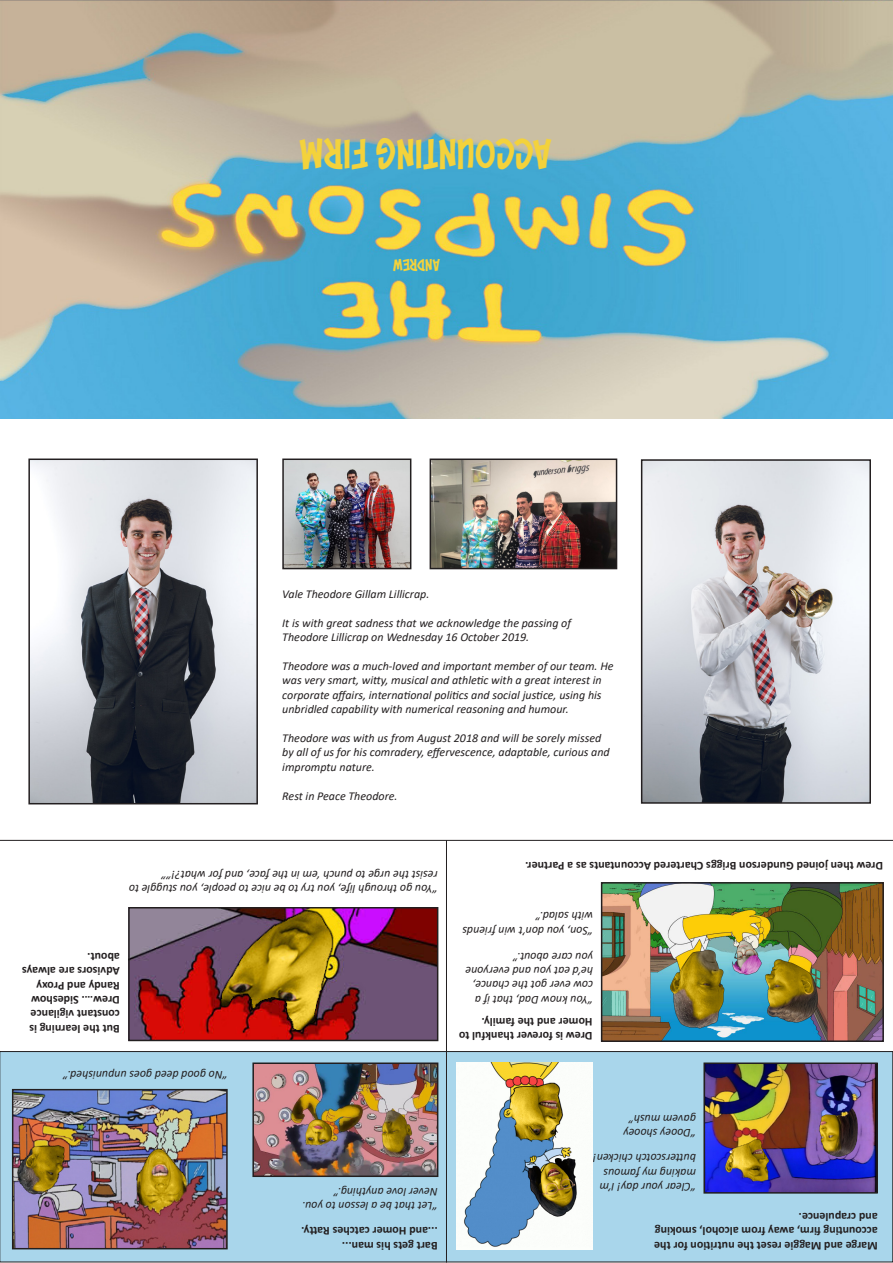
<style>
.page{position:relative;width:893px;height:1263px;background:#fff}
.page>*{position:absolute;margin:0;border:0;box-sizing:border-box;transform-origin:0 0}
.t1{font:45px "Astounder Squared BB";color:#f3d23c}
.t2{font:18px "Astounder Squared BB";letter-spacing:-.01em;color:#f3d23c}
.t3{font:italic 12px/14.4px "Calibri";color:#231f20}
.t4{font:700 12px/14.4px "Calibri";color:#231f20}
</style>
<div class="page">
<div style="left:0;top:1051px;width:893px;height:211px;background:#a9d6eb"></div>
<div style="left:0;top:1051px;width:893px;height:211px;border:1px solid #231f20"></div>
<img style="left:0;top:0;width:892px;height:419px">
<hr style="left:446px;top:840px;width:1px;height:211px;background:#231f20">
<hr style="left:446px;top:1051px;width:1px;height:211px;background:#231f20">
<hr style="left:0;top:840px;width:893px;height:1px;background:#231f20">
<img style="left:644px;top:462px;width:224px;height:339px">
<div style="left:641px;top:459px;width:230px;height:345px;border:2px solid #231f20"></div>
<img style="left:31px;top:461px;width:224px;height:340px">
<div style="left:28px;top:458px;width:230px;height:346px;border:2px solid #231f20"></div>
<img style="left:285px;top:461px;width:123px;height:105px">
<div style="left:282px;top:458px;width:129px;height:111px;border:2px solid #231f20"></div>
<img style="left:706px;top:1065px;width:169px;height:125px">
<div style="left:703px;top:1062px;width:175px;height:131px;border:2px solid #231f20"></div>
<img style="left:456px;top:1062px;width:136px;height:187px">
<img style="left:255px;top:1065px;width:180px;height:109px">
<div style="left:252px;top:1062px;width:186px;height:115px;border:2px solid #231f20"></div>
<img style="left:15px;top:1092px;width:210px;height:154px">
<div style="left:12px;top:1089px;width:216px;height:160px;border:2px solid #231f20"></div>
<img style="left:131px;top:910px;width:304px;height:128px">
<div style="left:128px;top:907px;width:310px;height:134px;border:2px solid #231f20"></div>
<img style="left:433px;top:461px;width:181px;height:105px">
<div style="left:430px;top:458px;width:187px;height:111px;border:2px solid #231f20"></div>
<img style="left:604px;top:885px;width:277px;height:154px">
<div style="left:601px;top:882px;width:283px;height:160px;border:2px solid #231f20"></div>
<p class="t1" style="left:552px;top:179px;width:254px;rotate:-180deg">ACCOUNTING FIRM</p>
<p class="t2" style="left:440px;top:275px;width:48px;rotate:-180deg">ANDREW</p>
<p class="t3" style="left:282px;top:586px;width:149px">Vale Theodore Gillam Lillicrap.</p>
<p class="t3" style="left:282px;top:615px;width:290px">It is with great sadness that we acknowledge the passing of<br>Theodore Lillicrap on Wednesday 16 October 2019.</p>
<p class="t3" style="left:282px;top:658px;width:333px">Theodore was a much-loved and important member of our team. He was very smart, witty, musical and athletic with a great interest in corporate affairs, international politics and social justice, using his unbridled capability with numerical reasoning and humour.</p>
<p class="t3" style="left:282px;top:730px;width:329px">Theodore was with us from August 2018 and will be sorely missed by all of us for his comradery, effervescence, adaptable, curious and impromptu nature.</p>
<p class="t3" style="left:282px;top:788px;width:117px">Rest in Peace Theodore.</p>
<p class="t3" style="left:438px;top:897px;width:310px;rotate:-180deg">“You go through life, you try to be nice to people, you stuggle to resist the urge to punch ‘em in the face, and for what?!””</p>
<p class="t4" style="left:120px;top:1036px;width:99px;rotate:-180deg">But the learning is constant vigilance<br>Drew…. Sideshow<br>Randy and Proxy<br>Advisors are always about.</p>
<p class="t3" style="left:228px;top:1082px;width:166px;rotate:-180deg">“No good deed goes unpunished.”</p>
<p class="t3" style="left:438px;top:1200px;width:105px;rotate:-180deg">Never love anything.”</p>
<p class="t3" style="left:438px;top:1214px;width:137px;rotate:-180deg">“Let that be a lesson to you.</p>
<p class="t4" style="left:438px;top:1238px;width:138px;rotate:-180deg">...and Homer catches Ratty.</p>
<p class="t4" style="left:438px;top:1253px;width:97px;rotate:-180deg">Bart gets his man...</p>
<p class="t4" style="left:883px;top:874px;width:359px;rotate:-180deg">Drew then joined Gunderson Briggs Chartered Accountants as a Partner.</p>
<p class="t3" style="left:593px;top:938px;width:132px;rotate:-180deg">“Son, you don’t win friends with salad.”</p>
<p class="t3" style="left:593px;top:1007px;width:129px;rotate:-180deg">“You know Dad, that if a cow ever got the chance, he’d eat you and everyone you care about.”</p>
<p class="t4" style="left:593px;top:1043px;width:135px;rotate:-180deg">Drew is forever thankful to<br>Homer and the family.</p>
<p class="t3" style="left:696px;top:1140px;width:74px;rotate:-180deg">“Dooey shooey gavem mush”</p>
<p class="t3" style="left:696px;top:1195px;width:109px;rotate:-180deg">“Clear your day! I’m making my famous butterscotch chicken!”</p>
<p class="t4" style="left:878px;top:1253px;width:225px;text-align:justify;rotate:-180deg">Marge and Maggie reset the nutrition for the accounting firm, away from alcohol, smoking and crapulence.</p>
</div>
